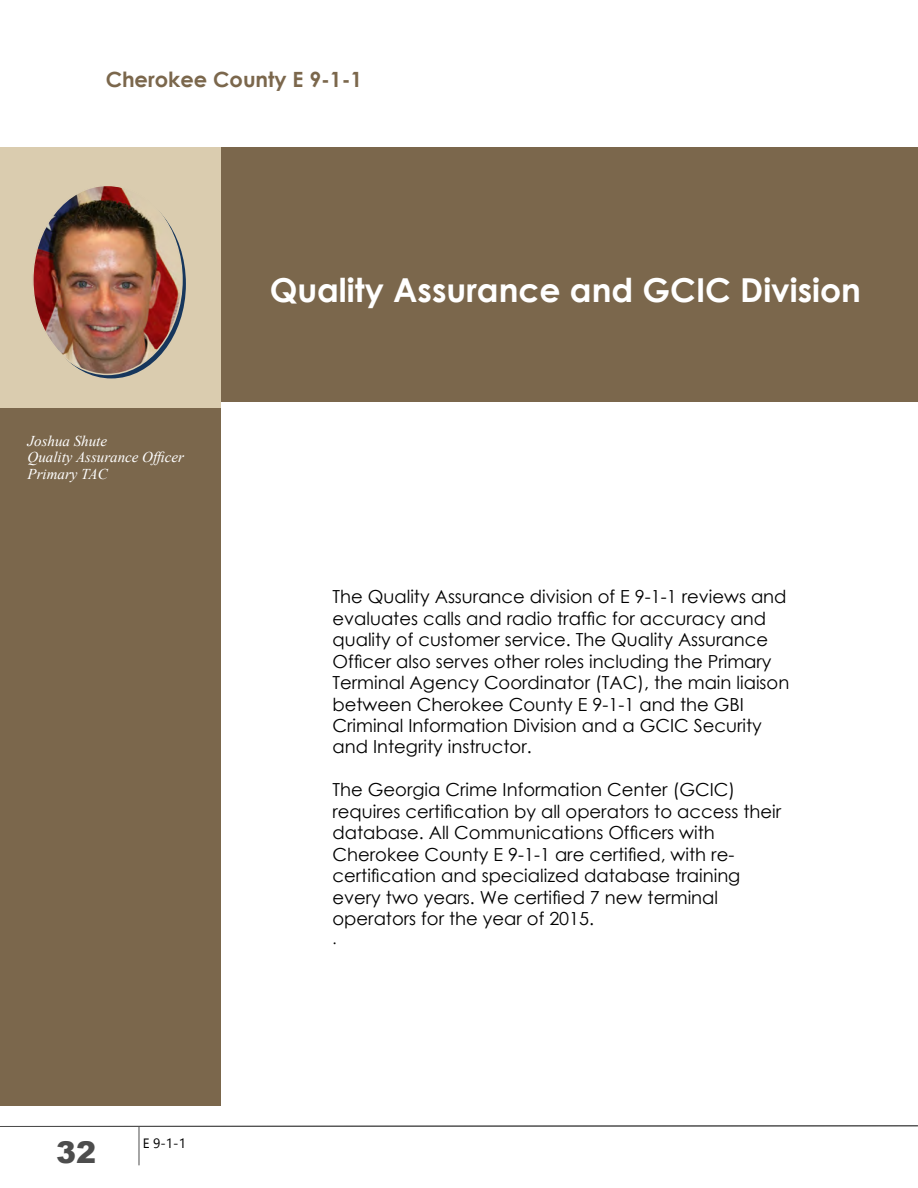
<style>
.page{position:relative;width:918px;height:1188px;background:#fff}
.page>*{position:absolute;margin:0;border:0;box-sizing:border-box;transform-origin:0 0}
.t1{font:700 33px "Century Gothic";color:#fff}
.t2{font:900 30px "Arial";color:#4d4d4d}
.t3{font:700 21px "Century Gothic";color:#7b674c}
.t4{font:18px/21.5px "Century Gothic";color:#000}
.t5{font:italic 15px/16.6px "Times New Roman";color:#fff}
.t6{font:15px "Century Gothic";color:#000}
.t7{font:13.5px "Gadugi";color:#000}
</style>
<div class="page">
<div style="left:220px;top:147px;width:698px;height:254px;background:#7b674c"></div>
<div style="left:0;top:147px;width:220px;height:332px;background:#daccaf"></div>
<div style="left:0;top:408px;width:220px;height:697px;background:#7b674c"></div>
<svg style="left:37px;top:189px;width:149px;height:189px"></svg>
<img style="left:33px;top:185px;width:149px;height:189px;border-radius:50%">
<hr style="left:139px;top:1126px;width:1px;height:39px;background:#4d4d4d">
<svg style="left:0;top:1125px;width:918px;height:2px;background:#838383"></svg>
<p class="t3" style="left:106px;top:63px;width:258px">Cherokee County E 9-1-1</p>
<p class="t5" style="left:28px;top:432px;width:158px">Joshua Shute<br>Quality Assurance Officer<br>Primary TAC</p>
<h2 class="t2" style="left:56px;top:1131px;width:42px">32</h2>
<p class="t7" style="left:143px;top:1135px;width:45px">E 9-1-1</p>
<h1 class="t1" style="left:270px;top:265px;width:593px">Quality Assurance and GCIC Division</h1>
<p class="t4" style="left:332px;top:586px;width:458px">The Quality Assurance division of E 9-1-1 reviews and evaluates calls and radio traffic for accuracy and quality of customer service. The Quality Assurance Officer also serves other roles including the Primary Terminal Agency Coordinator (TAC), the main liaison between Cherokee County E 9-1-1 and the GBI Criminal Information Division and a GCIC Security and Integrity instructor.</p>
<p class="t4" style="left:332px;top:779px;width:450px">The Georgia Crime Information Center (GCIC) requires certification by all operators to access their database. All Communications Officers with Cherokee County E 9-1-1 are certified, with re&shy;certification and specialized database training every two years. We certified 7 new terminal operators for the year of 2015.</p>
<p class="t6" style="left:332px;top:928px;width:6px">.</p>
</div>
